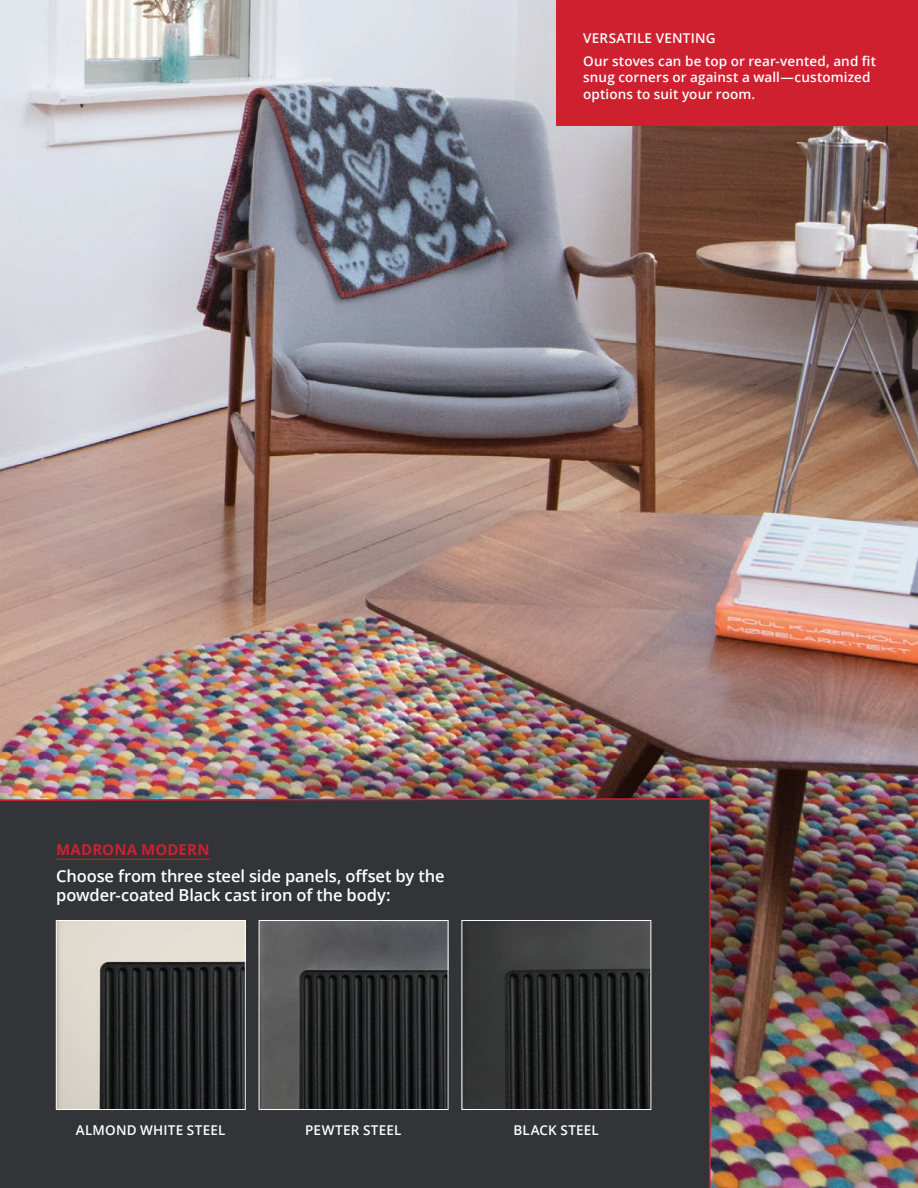
<style>
.page{position:relative;width:918px;height:1188px;background:#fff}
.page>*{position:absolute;margin:0;border:0;box-sizing:border-box;transform-origin:0 0}
.BODY{font:600 16.5px/19.5px "Open Sans";letter-spacing:-.01em;color:#fff}
.T__title{font:700 15px "Open Sans";letter-spacing:.01em;color:#cf202f}
.CAPTION_LC{font:600 13.5px/16.5px "Open Sans";letter-spacing:.01em;color:#fff}
.CAPTION_centre{font:600 13.5px "Open Sans";letter-spacing:.015em;color:#fff}
</style>
<div class="page">
<img style="left:0;top:0;width:918px;height:1188px">
<div style="left:0;top:797px;width:711px;height:391px;background:#323437"></div>
<img style="left:58px;top:922px;width:186px;height:186px">
<div style="left:56px;top:920px;width:190px;height:190px;border:1px solid #fff"></div>
<img style="left:261px;top:922px;width:185px;height:186px">
<div style="left:259px;top:920px;width:189px;height:190px;border:1px solid #fff"></div>
<img style="left:464px;top:922px;width:185px;height:186px">
<div style="left:462px;top:920px;width:189px;height:190px;border:1px solid #fff"></div>
<hr style="left:56px;top:859px;width:154px;height:1px;background:#cf202f">
<div style="left:556px;top:0;width:362px;height:126px;background:#cf202f"></div>
<p class="CAPTION_LC" style="left:583px;top:29px;width:134px">VERSATILE VENTING</p>
<p class="CAPTION_LC" style="left:583px;top:53px;width:294px">Our stoves can be top or rear-vented, and fit snug corners or against a wall—customized options to suit your room.</p>
<p class="T__title" style="left:56px;top:839px;width:155px">MADRONA MODERN</p>
<p class="BODY" style="left:56px;top:866px;width:390px">Choose from three steel side panels, offset by the powder-coated Black cast iron of the body:</p>
<p class="CAPTION_centre" style="left:76px;top:1120px;width:151px">ALMOND WHITE STEEL</p>
<p class="CAPTION_centre" style="left:305px;top:1120px;width:98px">PEWTER STEEL</p>
<p class="CAPTION_centre" style="left:513px;top:1120px;width:87px">BLACK STEEL</p>
</div>
